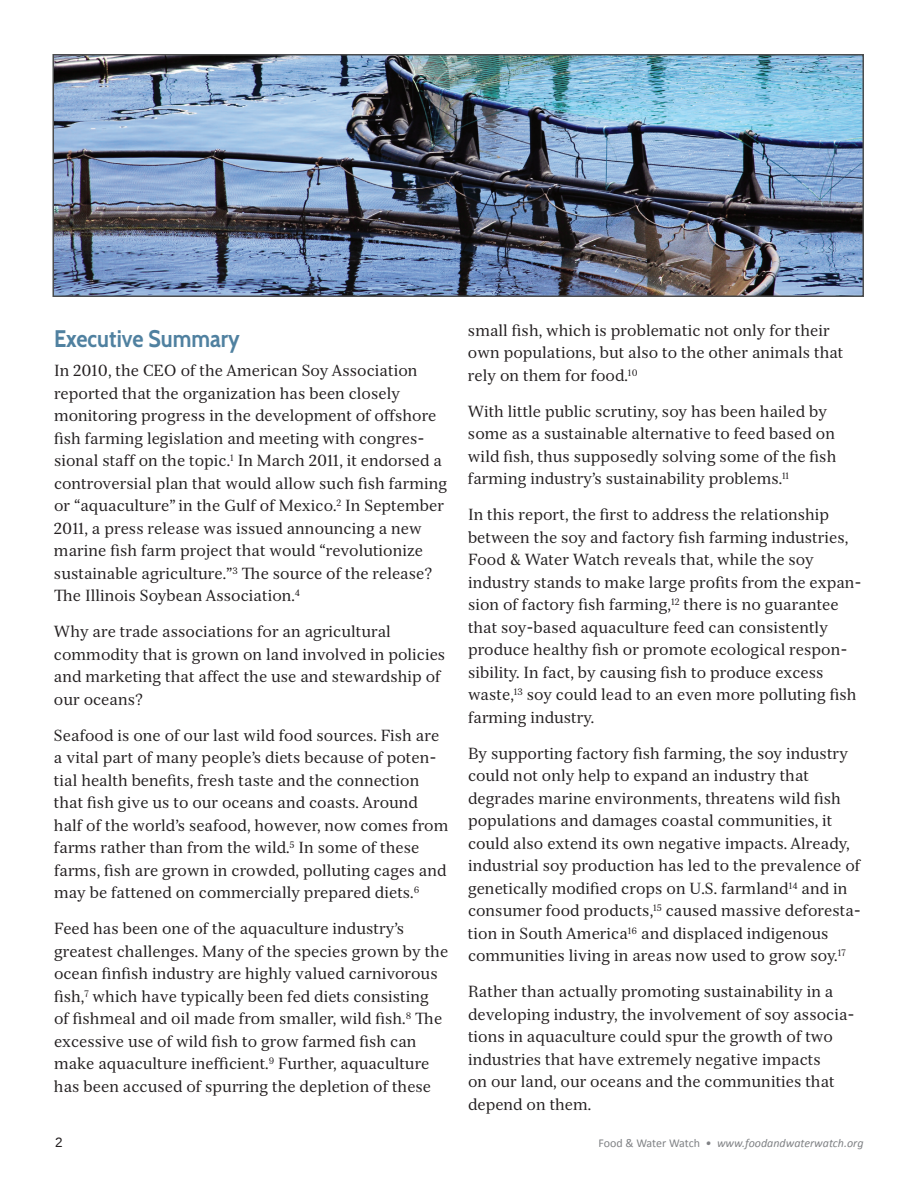
<style>
.page{position:relative;width:918px;height:1188px;background:#fff}
.page>*{position:absolute;margin:0;border:0;box-sizing:border-box;transform-origin:0 0}
.t1{font:700 24px "Cabin";color:#5081a0;scale:.9 1}
.t2{font:15.75px/22.5px "Serif 12 Beta";color:#231f20}
.t3{font:13.5px "Liberation Sans";color:#231f20}
.t4{font:italic 12px "Calibri";color:#808285}
.s1{font-style:normal}
</style>
<div class="page">
<img style="left:55px;top:57px;width:806px;height:237px">
<div style="left:52px;top:54px;width:812px;height:243px;border:2px solid #4b4c4d"></div>
<h1 class="t1" style="left:54px;top:324px;width:208px">Executive Summary</h1>
<p class="t2" style="left:54px;top:360px;width:395px">In 2010, the CEO of the American Soy Association reported that the organization has been closely monitoring progress in the development of offshore fish farming legislation and meeting with congres&shy;sional staff on the topic.<sup>1</sup> In March 2011, it endorsed a controversial plan that would allow such fish farming or “aquaculture” in the Gulf of Mexico.<sup>2</sup> In September 2011, a press release was issued announcing a new marine fish farm project that would “revolutionize sustainable agriculture.”<sup>3</sup> The source of the release?<br>The Illinois Soybean Association.<sup>4</sup></p>
<p class="t2" style="left:54px;top:621px;width:393px">Why are trade associations for an agricultural commodity that is grown on land involved in policies and marketing that affect the use and stewardship of our oceans?</p>
<p class="t2" style="left:54px;top:724px;width:396px">Seafood is one of our last wild food sources. Fish are a vital part of many people’s diets because of poten&shy;tial health benefits, fresh taste and the connection that fish give us to our oceans and coasts. Around half of the world’s seafood, however, now comes from farms rather than from the wild.<sup>5</sup> In some of these farms, fish are grown in crowded, polluting cages and may be fattened on commercially prepared diets.<sup>6</sup></p>
<p class="t2" style="left:54px;top:918px;width:396px">Feed has been one of the aquaculture industry’s greatest challenges. Many of the species grown by the ocean finfish industry are highly valued carnivorous fish,<sup>7</sup> which have typically been fed diets consisting<br>of fishmeal and oil made from smaller, wild fish.<sup>8</sup> The excessive use of wild fish to grow farmed fish can make aquaculture inefficient.<sup>9</sup> Further, aquaculture has been accused of spurring the depletion of these</p>
<p class="t2" style="left:468px;top:319px;width:377px">small fish, which is problematic not only for their own populations, but also to the other animals that rely on them for food.<sup>10</sup></p>
<p class="t2" style="left:468px;top:400px;width:370px">With little public scrutiny, soy has been hailed by some as a sustainable alternative to feed based on wild fish, thus supposedly solving some of the fish farming industry’s sustainability problems.<sup>11</sup></p>
<p class="t2" style="left:468px;top:504px;width:395px">In this report, the first to address the relationship between the soy and factory fish farming industries, Food &amp; Water Watch reveals that, while the soy industry stands to make large profits from the expan&shy;sion of factory fish farming,<sup>12</sup> there is no guarantee that soy-based aquaculture feed can consistently produce healthy fish or promote ecological respon&shy;sibility. In fact, by causing fish to produce excess waste,<sup>13</sup> soy could lead to an even more polluting fish farming industry.</p>
<p class="t2" style="left:468px;top:742px;width:395px">By supporting factory fish farming, the soy industry could not only help to expand an industry that degrades marine environments, threatens wild fish populations and damages coastal communities, it could also extend its own negative impacts. Already, industrial soy production has led to the prevalence of genetically modified crops on U.S. farmland<sup>14</sup> and in consumer food products,<sup>15</sup> caused massive deforesta&shy;tion in South America<sup>16</sup> and displaced indigenous communities living in areas now used to grow soy.<sup>17</sup></p>
<p class="t2" style="left:468px;top:981px;width:388px">Rather than actually promoting sustainability in a developing industry, the involvement of soy associa&shy;tions in aquaculture could spur the growth of two industries that have extremely negative impacts<br>on our land, our oceans and the communities that depend on them.</p>
<p class="t3" style="left:55px;top:1135px;width:9px">2</p>
<p class="t4" style="left:598px;top:1136px;width:267px"><span class="s1">Food &amp; Water Watch</span> • www.foodandwaterwatch.org</p>
</div>
